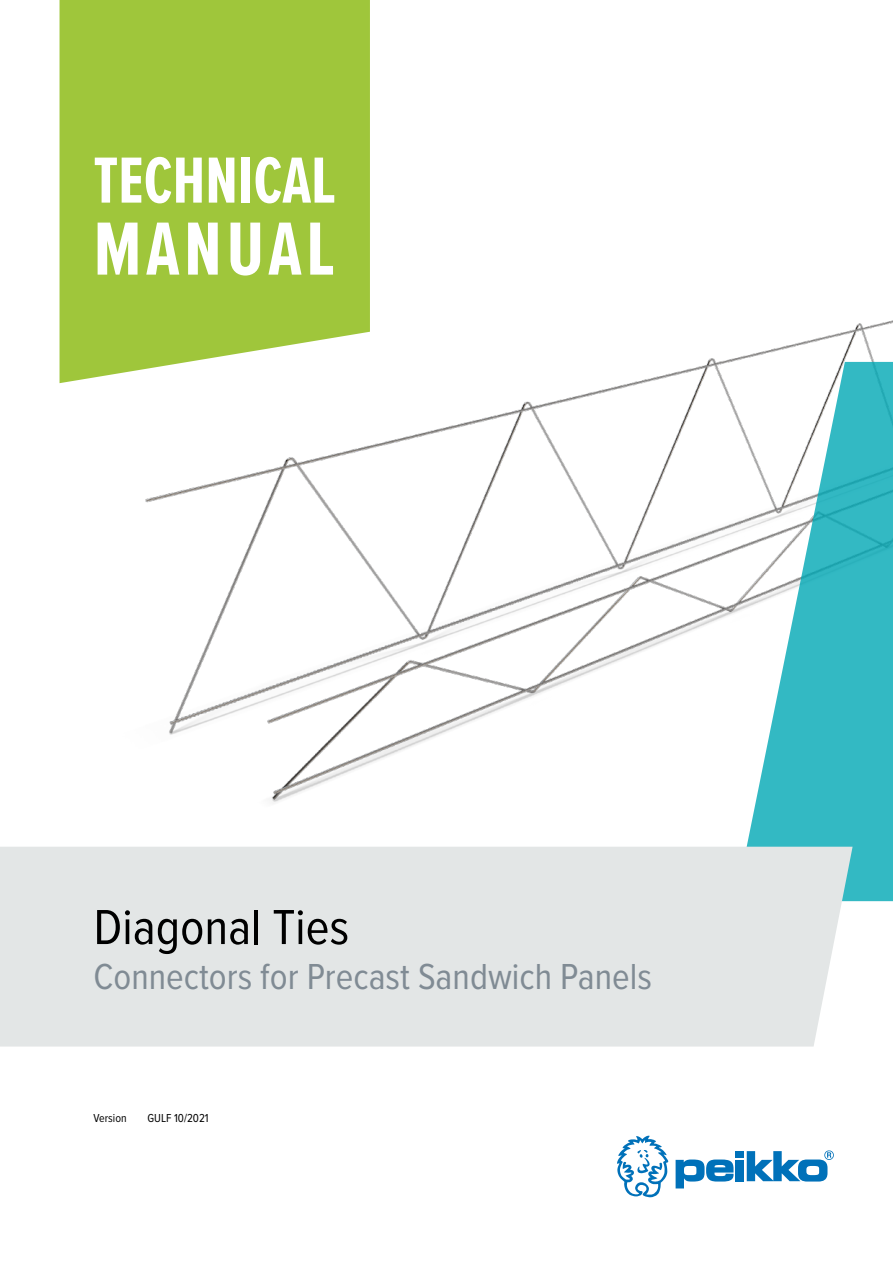
<style>
.page{position:relative;width:893px;height:1263px;background:#fff}
.page>*{position:absolute;margin:0;border:0;box-sizing:border-box;transform-origin:0 0}
.t1{font:700 78px "Proxima Nova Ex Cn";letter-spacing:.06em;color:#fff}
.t2{font:700 67.5px "Proxima Nova Ex Cn";color:#fff}
.t3{font:51px "Proxima Nova Cond";color:#000}
.t4{font:37.5px "Proxima Nova Cond";color:#808b94}
.t5{font:12px "Proxima Nova Cond";color:#000}
</style>
<div class="page">
<div style="left:60px;top:0;width:310px;height:83px;background:#9fc63b"></div>
<img style="left:59px;top:83px;width:834px;height:719px">
<svg style="left:736px;top:362px;width:157px;height:539px;fill:#33b9c3"></svg>
<div style="left:0;top:847px;width:853px;height:199px;background:#e3e6e6"></div>
<svg style="left:676px;top:1159px;width:57px;height:29px"></svg>
<div style="left:735px;top:1151px;width:9px;height:7px;background:#0071b9"></div>
<div style="left:735px;top:1160px;width:9px;height:21px;background:#0071b9"></div>
<svg style="left:747px;top:1150px;width:87px;height:31px"></svg>
<svg style="left:617px;top:1135px;width:51px;height:62px"></svg>
<h2 class="t2" style="left:94px;top:131px;width:244px">TECHNICAL</h2>
<h1 class="t1" style="left:94px;top:192px;width:243px">MANUAL</h1>
<h3 class="t3" style="left:94px;top:889px;width:257px">Diagonal Ties</h3>
<p class="t4" style="left:94px;top:949px;width:560px">Connectors for Precast Sandwich Panels</p>
<p class="t5" style="left:94px;top:1109px;width:35px">Version</p>
<p class="t5" style="left:148px;top:1109px;width:63px">GULF 10/2021</p>
</div>
